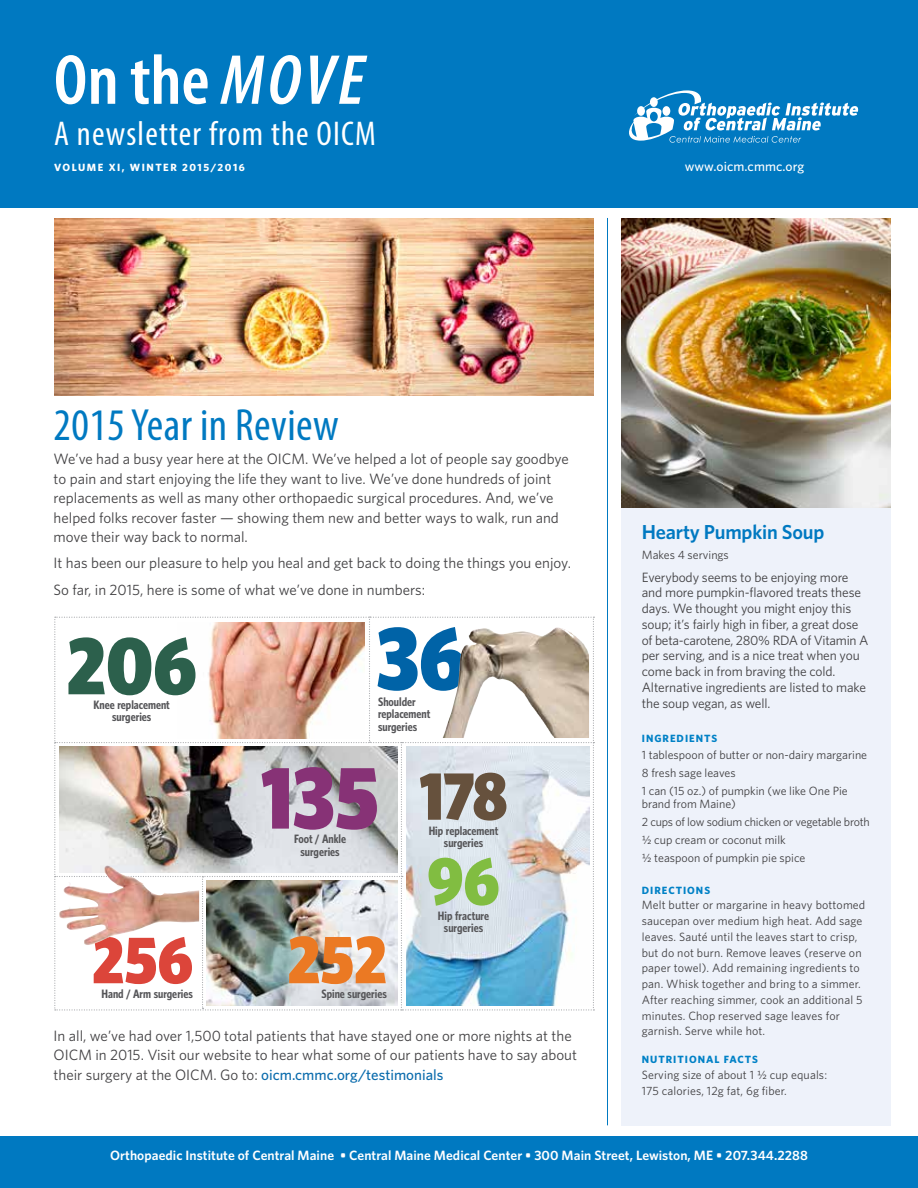
<style>
.page{position:relative;width:918px;height:1188px;background:#fff}
.page>*{position:absolute;margin:0;border:0;box-sizing:border-box;transform-origin:0 0}
.t1{font:900 condensed 80.85px "Whitney";color:#0063a7}
.t2{font:900 condensed 79.5px "Whitney";color:#873276}
.t3{font:900 condensed 73.5px "Whitney";color:#2c604c}
.t4{font:600 condensed 71.4px "Myriad Pro";color:#fff}
.t5{font:900 condensed 60.9px "Whitney";color:#eb7923}
.t6{font:900 condensed 60.9px "Whitney";color:#66513d}
.t7{font:900 condensed 60.9px "Whitney";color:#81bd41}
.t8{font:900 condensed 59.7px "Whitney";color:#dc453a}
.t9{font:condensed 45.3px "Myriad Pro";letter-spacing:.01em;color:#0079c1}
.t10{font:condensed 34.5px "Myriad Pro";letter-spacing:.035em;color:#fff}
.t11{font:600 20.25px "Whitney";letter-spacing:-.01em;color:#0079c1}
.t12{font:15px/19.5px "Whitney";color:#414042}
.t13{font:13.5px/15.8px "Whitney";letter-spacing:-.01em;color:#414042}
.t14{font:600 13.5px "Whitney";letter-spacing:.005em;color:#fff}
.t15{font:500 13.5px "Whitney";letter-spacing:.005em;color:#fff}
.t16{font:12px/15.8px "Whitney";letter-spacing:.01em;color:#414042}
.t17{font:700 condensed 11.1px/12.1px "Whitney";color:#565659;text-align:center}
.t18{font:700 10.5px "Whitney";letter-spacing:.095em;color:#0081c6}
.t19{font:700 10.5px "Whitney";letter-spacing:.145em;color:#fff}
.s1{font-style:italic}
.s2{font-weight:500;color:#0b6cad}
</style>
<div class="page">
<div style="left:0;top:0;width:918px;height:208px;background:#0079c1"></div>
<svg style="left:629px;top:90px;width:230px;height:53px"></svg>
<div style="left:622px;top:218px;width:269px;height:907px;background:#eef2fa"></div>
<hr style="left:607px;top:218px;width:1px;height:907px;background:#0079c1">
<div style="left:0;top:1136px;width:918px;height:52px;background:#0079c1"></div>
<img style="left:621px;top:218px;width:270px;height:290px">
<img style="left:54px;top:218px;width:540px;height:177px">
<img style="left:54px;top:616px;width:540px;height:395px">
<h3 class="t4" style="left:54px;top:36px;width:312px">On the <span class="s1">MOVE</span></h3>
<h3 class="t10" style="left:54px;top:113px;width:323px">A newsletter from the OICM</h3>
<p class="t19" style="left:54px;top:160px;width:192px">VOLUME XI, WINTER 2015/2016</p>
<p class="t15" style="left:685px;top:157px;width:121px">www.oicm.cmmc.org</p>
<h3 class="t9" style="left:54px;top:397px;width:287px">2015 Year in Review</h3>
<p class="t12" style="left:54px;top:449px;width:517px">We’ve had a busy year here at the OICM. We’ve helped a lot of people say goodbye to pain and start enjoying the life they want to live. We’ve done hundreds of joint replacements as well as many other orthopaedic surgical procedures. And, we’ve helped folks recover faster — showing them new and better ways to walk, run and move their way back to normal.</p>
<p class="t12" style="left:54px;top:550px;width:519px;line-height:26.2px">It has been our pleasure to help you heal and get back to doing the things you enjoy.<br>So far, in 2015, here is some of what we’ve done in numbers:</p>
<h3 class="t3" style="left:67px;top:619px;width:131px">206</h3>
<p class="t17" style="left:94px;top:699px;width:78px">Knee replacement surgeries</p>
<h3 class="t8" style="left:92px;top:922px;width:102px">256</h3>
<p class="t17" style="left:102px;top:988px;width:93px">Hand / Arm surgeries</p>
<h1 class="t1" style="left:376px;top:607px;width:92px">36</h1>
<p class="t17" style="left:378px;top:696px;width:54px;text-align:left">Shoulder replacement surgeries</p>
<h2 class="t2" style="left:261px;top:747px;width:119px">135</h2>
<p class="t17" style="left:294px;top:834px;width:54px">Foot / Ankle surgeries</p>
<h3 class="t5" style="left:288px;top:921px;width:101px">252</h3>
<p class="t17" style="left:322px;top:988px;width:67px">Spine surgeries</p>
<h3 class="t6" style="left:420px;top:758px;width:89px">178</h3>
<p class="t17" style="left:429px;top:825px;width:71px">Hip replacement surgeries</p>
<h3 class="t7" style="left:428px;top:843px;width:73px">96</h3>
<p class="t17" style="left:438px;top:910px;width:53px">Hip fracture surgeries</p>
<p class="t12" style="left:54px;top:1025px;width:525px">In all, we’ve had over 1,500 total patients that have stayed one or more nights at the<br>OICM in 2015. Visit our website to hear what some of our patients have to say about their surgery at the OICM. Go to: <span class="s2">oicm.cmmc.org/testimonials</span></p>
<h3 class="t11" style="left:642px;top:518px;width:184px">Hearty Pumpkin Soup</h3>
<p class="t16" style="left:642px;top:547px;width:89px">Makes 4 servings</p>
<p class="t13" style="left:642px;top:569px;width:228px">Everybody seems to be enjoying more and more pumpkin-flavored treats these days. We thought you might enjoy this soup; it’s fairly high in fiber, a great dose of beta-carotene, 280% RDA of Vitamin A per serving, and is a nice treat when you come back in from braving the cold.<br>Alternative ingredients are listed to make the soup vegan, as well.</p>
<p class="t18" style="left:642px;top:731px;width:77px">INGREDIENTS</p>
<p class="t16" style="left:642px;top:746px;width:227px;line-height:17.9px">1 tablespoon of butter or non-dairy margarine<br>8 fresh sage leaves<br>1 can (15 oz.) of pumpkin (we like One Pie</p>
<p class="t16" style="left:642px;top:795px;width:229px;line-height:17.9px">brand from Maine)<br>2 cups of low sodium chicken or vegetable broth ½ cup cream or coconut milk<br>½ teaspoon of pumpkin pie spice</p>
<p class="t18" style="left:642px;top:883px;width:70px">DIRECTIONS</p>
<p class="t16" style="left:642px;top:897px;width:225px">Melt butter or margarine in heavy bottomed saucepan over medium high heat. Add sage leaves. Sauté until the leaves start to crisp, but do not burn. Remove leaves (reserve on paper towel). Add remaining ingredients to pan. Whisk together and bring to a simmer.<br>After reaching simmer, cook an additional 5 minutes. Chop reserved sage leaves for garnish. Serve while hot.</p>
<p class="t18" style="left:642px;top:1052px;width:118px">NUTRITIONAL FACTS</p>
<p class="t16" style="left:642px;top:1066px;width:187px">Serving size of about 1 ½ cup equals:<br>175 calories, 12g fat, 6g fiber.</p>
<p class="t14" style="left:110px;top:1147px;width:699px">Orthopaedic Institute of Central Maine • Central Maine Medical Center • 300 Main Street, Lewiston, ME • 207.344.2288</p>
</div>
